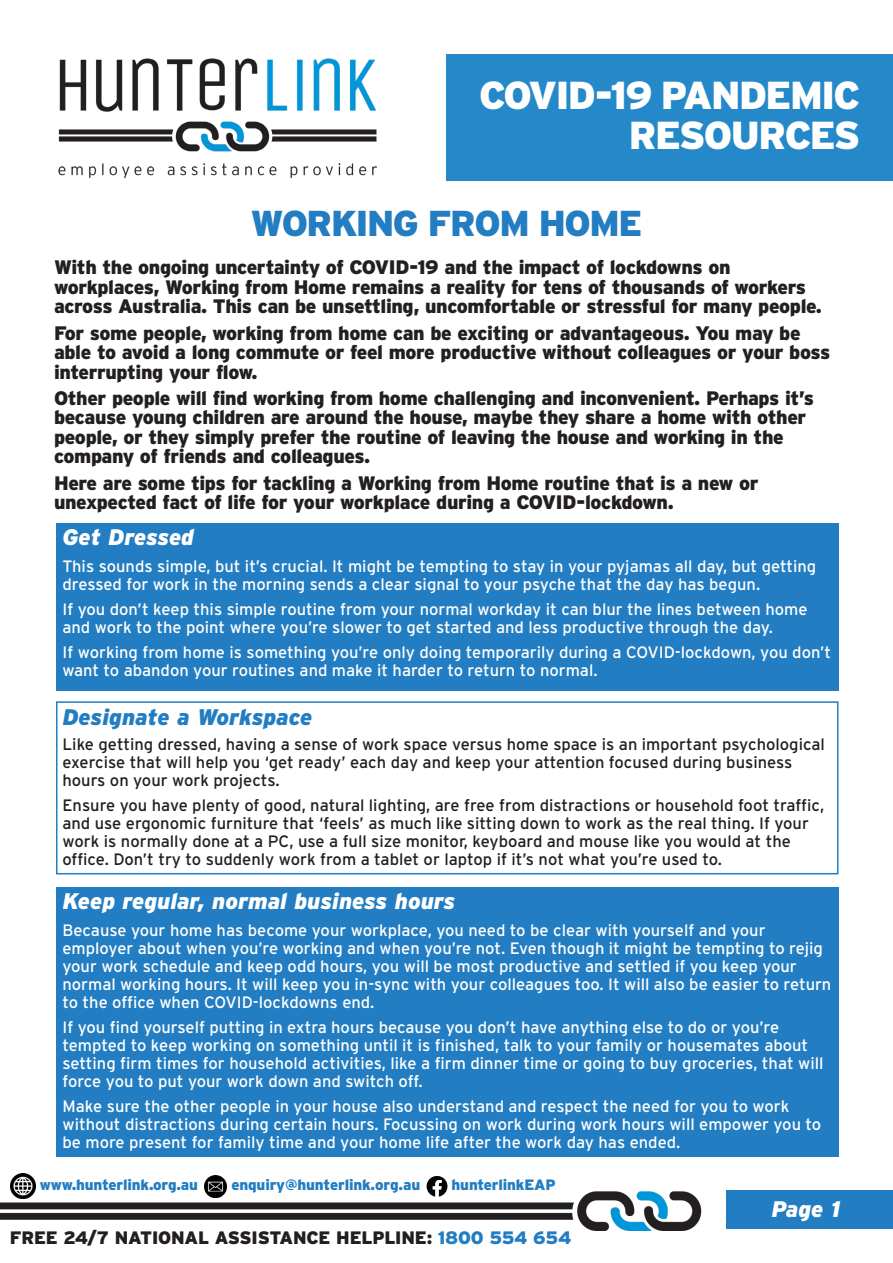
<style>
.page{position:relative;width:893px;height:1263px;background:#fff}
.page>*{position:absolute;margin:0;border:0;box-sizing:border-box;transform-origin:0 0}
.t1{font:900 39px "Interstate";letter-spacing:-.04em;color:#fff}
.t2{font:900 36px "Interstate";letter-spacing:-.04em;color:#227dc2}
.t3{font:italic 900 22.5px "Interstate";color:#fff}
.t4{font:italic 900 22.5px "Interstate";color:#227dc2}
.t5{font:900 19.5px/19.5px "Interstate";letter-spacing:-.02em;color:#231f20}
.t6{font:900 18px "Interstate";letter-spacing:-.01em;color:#231f20}
.t7{font:16.5px/18px "Interstate";color:#fff}
.t8{font:16.5px/18px "Interstate";color:#231f20}
.t9{font:900 15px "Interstate";letter-spacing:-.01em;color:#227dc2}
.s1{color:#227dc2}
</style>
<div class="page">
<img style="left:58px;top:58px;width:319px;height:121px">
<div style="left:446px;top:54px;width:447px;height:127px;background:#2589c9"></div>
<div style="left:56px;top:523px;width:782px;height:167px;background:#227dc2"></div>
<img style="left:0;top:1190px;width:701px;height:41px">
<svg style="left:427px;top:1176px;width:20px;height:21px"></svg>
<img style="left:204px;top:1175px;width:23px;height:23px">
<img style="left:11px;top:1174px;width:24px;height:25px">
<div style="left:56px;top:887px;width:782px;height:269px;background:#227dc2"></div>
<div style="left:56px;top:701px;width:782px;height:173px;background:#fff;border:2px solid #227dc2"></div>
<div style="left:727px;top:1190px;width:166px;height:39px;background:#227dc2"></div>
<p class="t1" style="left:479px;top:73px;width:383px">COVID-19 PANDEMIC</p>
<p class="t1" style="left:629px;top:113px;width:233px">RESOURCES</p>
<p class="t2" style="left:251px;top:203px;width:393px">WORKING FROM HOME</p>
<p class="t5" style="left:54px;top:258px;width:769px">With the ongoing uncertainty of COVID-19 and the impact of lockdowns on workplaces, Working from Home remains a reality for tens of thousands of workers across Australia. This can be unsettling, uncomfortable or stressful for many people.</p>
<p class="t5" style="left:54px;top:323px;width:778px">For some people, working from home can be exciting or advantageous. You may be able to avoid a long commute or feel more productive without colleagues or your boss interrupting your flow.</p>
<p class="t5" style="left:54px;top:388px;width:761px">Other people will find working from home challenging and inconvenient. Perhaps it’s because young children are around the house, maybe they share a home with other people, or they simply prefer the routine of leaving the house and working in the company of friends and colleagues.</p>
<p class="t5" style="left:54px;top:473px;width:706px">Here are some tips for tackling a Working from Home routine that is a new or unexpected fact of life for your workplace during a COVID-lockdown.</p>
<p class="t3" style="left:62px;top:524px;width:133px">Get Dressed</p>
<p class="t7" style="left:62px;top:557px;width:755px">This sounds simple, but it’s crucial. It might be tempting to stay in your pyjamas all day, but getting dressed for work in the morning sends a clear signal to your psyche that the day has begun.</p>
<p class="t7" style="left:62px;top:600px;width:747px">If you don’t keep this simple routine from your normal workday it can blur the lines between home and work to the point where you’re slower to get started and less productive through the day.</p>
<p class="t7" style="left:62px;top:643px;width:770px">If working from home is something you’re only doing temporarily during a COVID-lockdown, you don’t want to abandon your routines and make it harder to return to normal.</p>
<p class="t4" style="left:62px;top:704px;width:251px">Designate a Workspace</p>
<p class="t8" style="left:62px;top:735px;width:764px">Like getting dressed, having a sense of work space versus home space is an important psychological exercise that will help you ‘get ready’ each day and keep your attention focused during business hours on your work projects.</p>
<p class="t8" style="left:62px;top:796px;width:763px">Ensure you have plenty of good, natural lighting, are free from distractions or household foot traffic, and use ergonomic furniture that ‘feels’ as much like sitting down to work as the real thing. If your work is normally done at a PC, use a full size monitor, keyboard and mouse like you would at the office. Don’t try to suddenly work from a tablet or laptop if it’s not what you’re used to.</p>
<p class="t3" style="left:62px;top:888px;width:394px">Keep regular, normal business hours</p>
<p class="t7" style="left:62px;top:921px;width:770px">Because your home has become your workplace, you need to be clear with yourself and your employer about when you’re working and when you’re not. Even though it might be tempting to rejig your work schedule and keep odd hours, you will be most productive and settled if you keep your normal working hours. It will keep you in-sync with your colleagues too. It will also be easier to return to the office when COVID-lockdowns end.</p>
<p class="t7" style="left:62px;top:1018px;width:763px">If you find yourself putting in extra hours because you don’t have anything else to do or you’re tempted to keep working on something until it is finished, talk to your family or housemates about setting firm times for household activities, like a firm dinner time or going to buy groceries, that will force you to put your work down and switch off.</p>
<p class="t7" style="left:62px;top:1096px;width:760px">Make sure the other people in your house also understand and respect the need for you to work without distractions during certain hours. Focussing on work during work hours will empower you to be more present for family time and your home life after the work day has ended.</p>
<p class="t9" style="left:40px;top:1176px;width:160px">www.hunterlink.org.au</p>
<p class="t9" style="left:231px;top:1176px;width:190px">enquiry@hunterlink.org.au</p>
<p class="t9" style="left:452px;top:1176px;width:106px">hunterlinkEAP</p>
<p class="t6" style="left:10px;top:1227px;width:563px">FREE 24/7 NATIONAL ASSISTANCE HELPLINE: <span class="s1">1800 554 654</span></p>
<p class="t3" style="left:771px;top:1196px;width:70px">Page 1</p>
</div>
